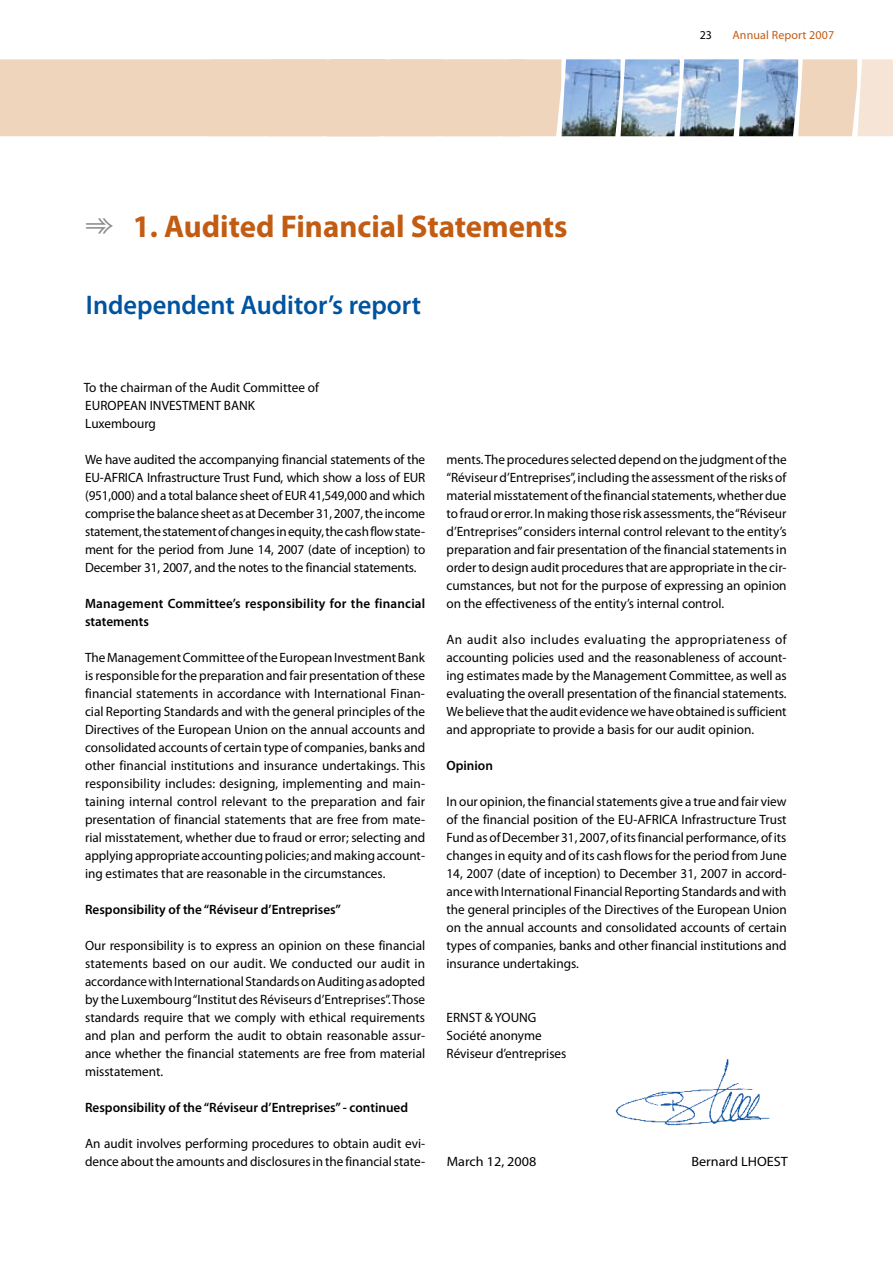
<style>
.page{position:relative;width:893px;height:1263px;background:#fff}
.page>*{position:absolute;margin:0;border:0;box-sizing:border-box;transform-origin:0 0}
.t1{font:700 31.5px "Myriad Pro";color:#c35c13}
.t2{font:600 27px "Myriad Pro";color:#00539f}
.t3{font:13.5px/18px "Myriad Pro";color:#000;text-align:justify}
.t4{font:600 13.5px/18px "Myriad Pro";color:#000}
.t5{font:13.5px "Myriad Pro";color:#000;scale:1.05 1}
.t6{font:12px "Myriad Pro";letter-spacing:.01em;color:#c35c13}
.t7{font:12px "Myriad Pro";color:#000}
.s1{color:#87888a}
</style>
<div class="page">
<img style="left:561px;top:59px;width:237px;height:77px">
<div style="left:0;top:59px;width:561px;height:77px;background:#f0d5bd"></div>
<svg style="left:798px;top:59px;width:95px;height:77px;background:#f3ddcb"></svg>
<img style="left:615px;top:1059px;width:155px;height:67px">
<h1 class="t1" style="left:85px;top:205px;width:484px"><span class="s1">➾</span> 1. Audited Financial Statements</h1>
<h2 class="t2" style="left:86px;top:287px;width:337px">Independent Auditor’s report</h2>
<p class="t3" style="left:84px;top:378px;width:237px;text-align:left">To the chairman of the Audit Committee of<br>EUROPEAN INVESTMENT BANK<br>Luxembourg</p>
<p class="t7" style="left:700px;top:27px;width:14px">23</p>
<p class="t6" style="left:732px;top:27px;width:103px">Annual Report 2007</p>
<p class="t3" style="left:85px;top:450px;width:342px">We have audited the accompanying financial statements of the EU-AFRICA Infrastructure Trust Fund, which show a loss of EUR (951,000) and a total balance sheet of EUR 41,549,000 and which comprise the balance sheet as at December 31, 2007, the income statement, the statement of changes in equity, the cash flow state&shy;ment for the period from June 14, 2007 (date of inception) to December 31, 2007, and the notes to the financial statements.</p>
<p class="t4" style="left:85px;top:594px;width:342px">Management Committee’s responsibility for the financial statements</p>
<p class="t3" style="left:85px;top:648px;width:342px">The Management Committee of the European Investment Bank is responsible for the preparation and fair presentation of these financial statements in accordance with International Finan&shy;cial Reporting Standards and with the general principles of the Directives of the European Union on the annual accounts and consolidated accounts of certain type of companies, banks and other financial institutions and insurance undertakings. This responsibility includes: designing, implementing and main&shy;taining internal control relevant to the preparation and fair presentation of financial statements that are free from mate&shy;rial misstatement, whether due to fraud or error; selecting and applying appropriate accounting policies; and making account&shy;ing estimates that are reasonable in the circumstances.</p>
<p class="t4" style="left:85px;top:900px;width:258px">Responsibility of the “Réviseur d’Entreprises”</p>
<p class="t3" style="left:85px;top:936px;width:342px">Our responsibility is to express an opinion on these financial statements based on our audit. We conducted our audit in accordance with International Standards on Auditing as adopted by the Luxembourg “Institut des Réviseurs d’Entreprises”. Those standards require that we comply with ethical requirements and plan and perform the audit to obtain reasonable assur&shy;ance whether the financial statements are free from material misstatement.</p>
<p class="t4" style="left:85px;top:1098px;width:325px">Responsibility of the “Réviseur d’Entreprises” - continued</p>
<p class="t3" style="left:85px;top:1134px;width:342px">An audit involves performing procedures to obtain audit evi&shy;dence about the amounts and disclosures in the financial state-</p>
<p class="t3" style="left:446px;top:450px;width:342px">ments. The procedures selected depend on the judgment of the “Réviseur d’Entreprises”, including the assessment of the risks of material misstatement of the financial statements, whether due to fraud or error. In making those risk assessments, the “Réviseur d’Entreprises” considers internal control relevant to the entity’s preparation and fair presentation of the financial statements in order to design audit procedures that are appropriate in the cir&shy;cumstances, but not for the purpose of expressing an opinion on the effectiveness of the entity’s internal control.</p>
<p class="t3" style="left:446px;top:630px;width:342px">An audit also includes evaluating the appropriateness of accounting policies used and the reasonableness of account&shy;ing estimates made by the Management Committee, as well as evaluating the overall presentation of the financial statements.<br>We believe that the audit evidence we have obtained is sufficient and appropriate to provide a basis for our audit opinion.</p>
<p class="t4" style="left:446px;top:756px;width:48px">Opinion</p>
<p class="t3" style="left:446px;top:792px;width:342px">In our opinion, the financial statements give a true and fair view of the financial position of the EU-AFRICA Infrastructure Trust Fund as of December 31, 2007, of its financial performance, of its changes in equity and of its cash flows for the period from June 14, 2007 (date of inception) to December 31, 2007 in accord&shy;ance with International Financial Reporting Standards and with the general principles of the Directives of the European Union on the annual accounts and consolidated accounts of certain types of companies, banks and other financial institutions and insurance undertakings.</p>
<p class="t3" style="left:446px;top:1008px;width:122px;text-align:left">ERNST &amp; YOUNG<br>Société anonyme<br>Réviseur d’entreprises</p>
<p class="t5" style="left:447px;top:1153px;width:87px">March 12, 2008</p>
<p class="t5" style="left:691px;top:1153px;width:93px">Bernard LHOEST</p>
</div>
